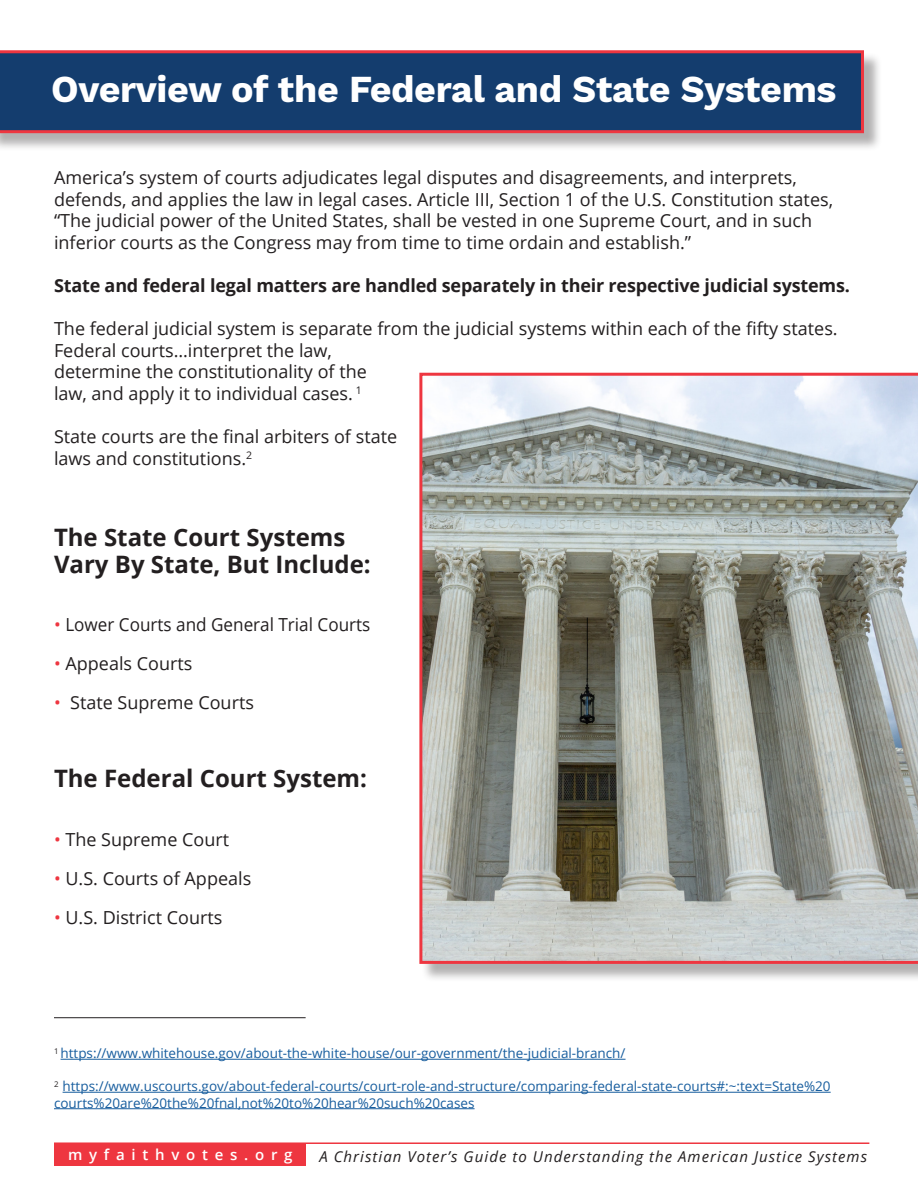
<style>
.page{position:relative;width:918px;height:1188px;background:#fff}
.page>*{position:absolute;margin:0;border:0;box-sizing:border-box;transform-origin:0 0}
.t1{font:700 37.5px "Work Sans";letter-spacing:-.01em;color:#fff}
.t2{font:700 24px/27px "Open Sans";color:#231f20}
.t3{font:18px/21.6px "Open Sans";color:#231f20}
.t4{font:700 18px "Open Sans";letter-spacing:-.01em;color:#231f20}
.t5{font:18px "Open Sans";color:#231f20;scale:.95 1}
.t6{font:italic 15px "Open Sans";letter-spacing:.07em;color:#231f20}
.t7{font:600 15px "Open Sans";letter-spacing:.45em;color:#fff}
.t8{font:13.5px/16.5px "Open Sans";color:#175d9e}
.s1{color:#ee3640}
</style>
<div class="page">
<hr style="left:54px;top:1142px;width:815px;height:2px;background:#ee3640">
<div style="left:54px;top:1144px;width:252px;height:22px;background:#ee3640"></div>
<div style="left:422px;top:375px;width:496px;height:607px;background:#231f20;opacity:.35"></div>
<svg style="left:419px;top:373px;width:499px;height:591px;background:#a3a49f"></svg>
<div style="left:0;top:53px;width:882px;height:99px;background:#231f20;opacity:.35"></div>
<svg style="left:0;top:50px;width:864px;height:83px;background:#243d6b"></svg>
<hr style="left:54px;top:1017px;width:252px;height:1px;background:#231f20">
<hr style="left:61px;top:1059px;width:565px;height:1px;background:#175d9e">
<hr style="left:63px;top:1092px;width:768px;height:1px;background:#175d9e">
<hr style="left:54px;top:1108px;width:421px;height:1px;background:#175d9e">
<p class="t1" style="left:51px;top:68px;width:787px">Overview of the Federal and State Systems</p>
<p class="t3" style="left:54px;top:166px;width:781px">America’s system of courts adjudicates legal disputes and disagreements, and interprets, defends, and applies the law in legal cases. Article III, Section 1 of the U.S. Constitution states, “The judicial power of the United States, shall be vested in one Supreme Court, and in such inferior courts as the Congress may from time to time ordain and establish.”</p>
<p class="t4" style="left:54px;top:273px;width:797px">State and federal legal matters are handled separately in their respective judicial systems.</p>
<p class="t3" style="left:54px;top:317px;width:785px">The federal judicial system is separate from the judicial systems within each of the fifty states.<br>Federal courts…interpret the law,<br>determine the constitutionality of the<br>law, and apply it to individual cases. <sup>1</sup></p>
<p class="t3" style="left:54px;top:425px;width:345px">State courts are the final arbiters of state laws and constitutions.<sup>2</sup></p>
<p class="t2" style="left:54px;top:523px;width:318px">The State Court Systems<br>Vary By State, But Include:</p>
<p class="t5" style="left:54px;top:612px;width:335px"><span class="s1">•</span> Lower Courts and General Trial Courts</p>
<p class="t3" style="left:54px;top:652px;width:140px"><span class="s1">•</span> Appeals Courts</p>
<p class="t3" style="left:54px;top:691px;width:201px"><span class="s1">•</span> State Supreme Courts</p>
<p class="t2" style="left:54px;top:764px;width:315px">The Federal Court System:</p>
<p class="t3" style="left:54px;top:828px;width:177px"><span class="s1">•</span> The Supreme Court</p>
<p class="t3" style="left:54px;top:867px;width:199px"><span class="s1">•</span> U.S. Courts of Appeals</p>
<p class="t3" style="left:54px;top:906px;width:170px"><span class="s1">•</span> U.S. District Courts</p>
<p class="t8" style="left:54px;top:1045px;width:573px"><sup>1</sup> https://www.whitehouse.gov/about-the-white-house/our-government/the-judicial-branch/</p>
<p class="t8" style="left:54px;top:1078px;width:778px"><sup>2</sup> https://www.uscourts.gov/about-federal-courts/court-role-and-structure/comparing-federal-state-courts#:~:text=State%20 courts%20are%20the%20fnal,not%20to%20hear%20such%20cases</p>
<p class="t7" style="left:68px;top:1144px;width:226px">myfaithvotes.org</p>
<p class="t6" style="left:319px;top:1146px;width:549px">A Christian Voter’s Guide to Understanding the American Justice Systems</p>
</div>
